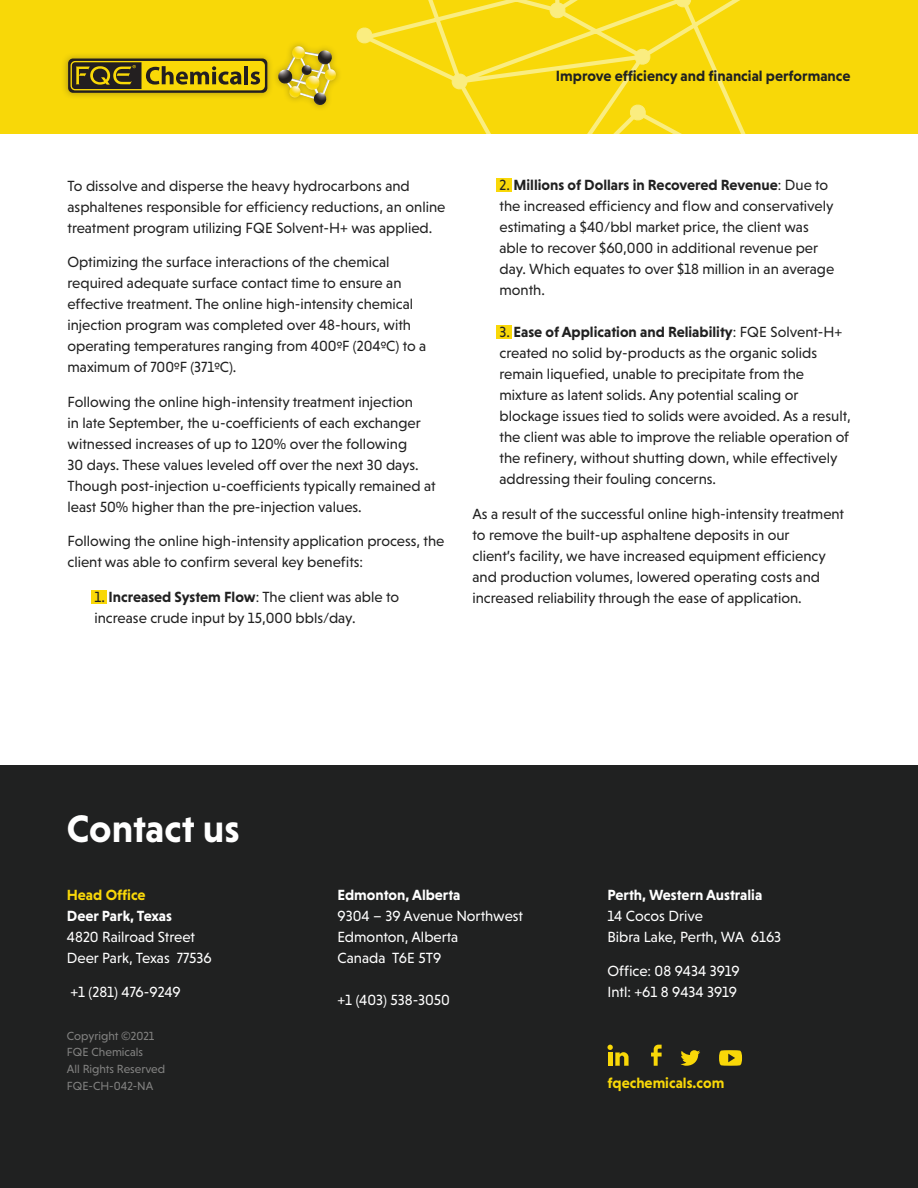
<style>
.page{position:relative;width:918px;height:1188px;background:#fff}
.page>*{position:absolute;margin:0;border:0;box-sizing:border-box;transform-origin:0 0}
.t1{font:700 39px "Niveau Grotesk";color:#fff}
.t2{font:15px/21px "Niveau Grotesk";color:#212121}
.t3{font:15px/21px "Niveau Grotesk";color:#fff}
.t4{font:700 15px "Niveau Grotesk";color:#fff}
.t5{font:700 15px "Niveau Grotesk";color:#202121}
.t6{font:700 15px "Niveau Grotesk";color:#f9d808}
.t7{font:12px/16.5px "Niveau Grotesk";color:#828281}
.s1{font-weight:700}
</style>
<div class="page">
<div style="left:0;top:0;width:918px;height:134px;background:#f8d808"></div>
<svg style="left:373px;top:0;width:373px;height:134px"></svg>
<svg style="left:675px;top:0;width:17px;height:8px"></svg>
<svg style="left:634px;top:48px;width:17px;height:17px"></svg>
<svg style="left:629px;top:104px;width:17px;height:17px"></svg>
<svg style="left:451px;top:73px;width:17px;height:17px"></svg>
<svg style="left:356px;top:27px;width:17px;height:17px"></svg>
<svg style="left:549px;top:2px;width:17px;height:16px"></svg>
<div style="left:61px;top:39px;width:282px;height:73px;background:#231f20;opacity:.34"></div>
<svg style="left:277px;top:46px;width:59px;height:59px"></svg>
<svg style="left:68px;top:59px;width:199px;height:34px"></svg>
<svg style="left:71px;top:61px;width:194px;height:29px"></svg>
<div style="left:0;top:765px;width:918px;height:423px;background:#202121"></div>
<svg style="left:680px;top:1050px;width:20px;height:16px"></svg>
<svg style="left:651px;top:1045px;width:11px;height:21px"></svg>
<svg style="left:607px;top:1045px;width:22px;height:21px"></svg>
<svg style="left:719px;top:1050px;width:23px;height:16px"></svg>
<div style="left:91px;top:590px;width:15px;height:14px;background:#f9d808"></div>
<div style="left:497px;top:179px;width:15px;height:13px;background:#f9d808"></div>
<div style="left:497px;top:325px;width:15px;height:14px;background:#f9d808"></div>
<p class="t5" style="left:556px;top:68px;width:296px">Improve efficiency and financial performance</p>
<p class="t2" style="left:68px;top:175px;width:379px">To dissolve and disperse the heavy hydrocarbons and asphaltenes responsible for efficiency reductions, an online treatment program utilizing FQE Solvent-H+ was applied.</p>
<p class="t2" style="left:68px;top:252px;width:360px">Optimizing the surface interactions of the chemical required adequate surface contact time to ensure an effective treatment. The online high-intensity chemical injection program was completed over 48-hours, with operating temperatures ranging from 400ºF (204ºC) to a maximum of 700ºF (371ºC).</p>
<p class="t2" style="left:68px;top:391px;width:370px">Following the online high-intensity treatment injection<br>in late September, the u-coefficients of each exchanger witnessed increases of up to 120% over the following<br>30 days. These values leveled off over the next 30 days.<br>Though post-injection u-coefficients typically remained at least 50% higher than the pre-injection values.</p>
<p class="t2" style="left:68px;top:531px;width:378px">Following the online high-intensity application process, the client was able to confirm several key benefits:</p>
<p class="t2" style="left:94px;top:586px;width:306px">1. <span class="s1">Increased System Flow</span>: The client was able to increase crude input by 15,000 bbls/day.</p>
<p class="t2" style="left:500px;top:175px;width:336px">2. <span class="s1">Millions of Dollars in Recovered Revenue</span>: Due to the increased efficiency and flow and conservatively estimating a $40/bbl market price, the client was able to recover $60,000 in additional revenue per day. Which equates to over $18 million in an average month.</p>
<p class="t2" style="left:500px;top:322px;width:353px">3. <span class="s1">Ease of Application and Reliability</span>: FQE Solvent-H+ created no solid by-products as the organic solids remain liquefied, unable to precipitate from the mixture as latent solids. Any potential scaling or blockage issues tied to solids were avoided. As a result, the client was able to improve the reliable operation of the refinery, without shutting down, while effectively addressing their fouling concerns.</p>
<p class="t2" style="left:472px;top:503px;width:373px">As a result of the successful online high-intensity treatment to remove the built-up asphaltene deposits in our<br>client’s facility, we have increased equipment efficiency and production volumes, lowered operating costs and increased reliability through the ease of application.</p>
<h1 class="t1" style="left:67px;top:806px;width:174px">Contact us</h1>
<p class="t6" style="left:67px;top:886px;width:80px">Head Office</p>
<p class="t4" style="left:67px;top:907px;width:107px">Deer Park, Texas</p>
<p class="t3" style="left:67px;top:926px;width:146px">4820 Railroad Street<br>Deer Park, Texas 77536</p>
<p class="t3" style="left:70px;top:982px;width:112px">+1 (281) 476-9249</p>
<p class="t7" style="left:67px;top:1027px;width:100px">Copyright ©2021<br>FQE Chemicals<br>All Rights Reserved</p>
<p class="t7" style="left:67px;top:1077px;width:88px">FQE-CH-042-NA</p>
<p class="t4" style="left:338px;top:886px;width:125px">Edmonton, Alberta</p>
<p class="t3" style="left:338px;top:905px;width:187px">9304 – 39 Avenue Northwest<br>Edmonton, Alberta<br>Canada T6E 5T9</p>
<p class="t3" style="left:338px;top:989px;width:114px">+1 (403) 538-3050</p>
<p class="t4" style="left:608px;top:886px;width:156px">Perth, Western Australia</p>
<p class="t3" style="left:608px;top:905px;width:175px">14 Cocos Drive<br>Bibra Lake, Perth, WA 6163</p>
<p class="t3" style="left:608px;top:961px;width:134px">Office: 08 9434 3919<br>Intl: +61 8 9434 3919</p>
<p class="t6" style="left:608px;top:1075px;width:118px">fqechemicals.com</p>
</div>
